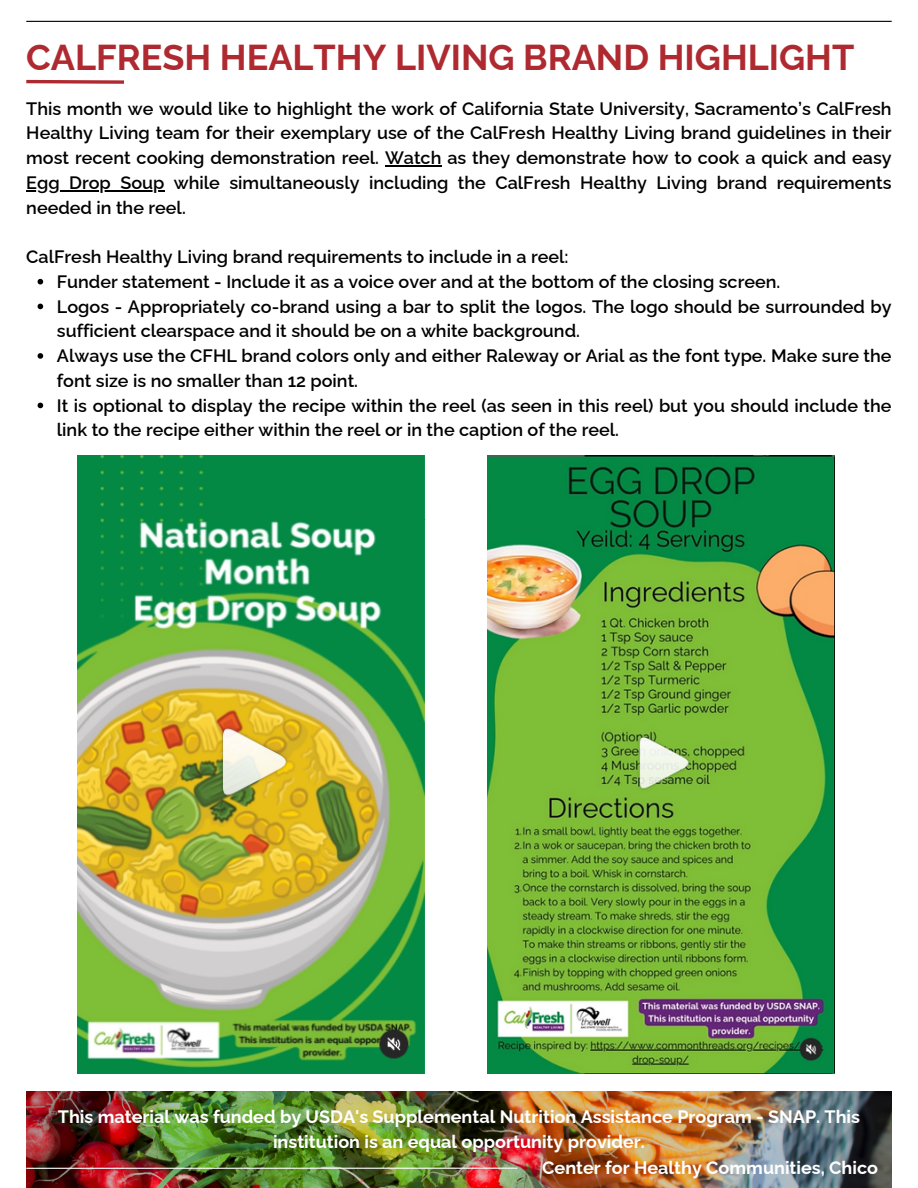
<style>
.page{position:relative;width:918px;height:1188px;background:#fff}
.page>*{position:absolute;margin:0;border:0;box-sizing:border-box;transform-origin:0 0}
.t1{font:700 36px "Raleway";color:#af2a30}
.t2{font:600 18px/24.8px "Raleway";color:#000}
.t3{font:700 18px/24.8px "Raleway";color:#fff;text-align:center}
</style>
<div class="page">
<hr style="left:26px;top:21px;width:866px;height:1px;background:#000">
<img style="left:26px;top:1091px;width:865px;height:97px">
<hr style="left:26px;top:1168px;width:492px;height:1px;background:#fff">
<svg style="left:26px;top:79px;width:98px;height:5px"></svg>
<img style="left:488px;top:456px;width:346px;height:618px">
<img style="left:78px;top:456px;width:347px;height:618px">
<hr style="left:385px;top:165px;width:56px;height:1px;background:#000">
<hr style="left:26px;top:190px;width:138px;height:1px;background:#000">
<svg style="left:38px;top:279px;width:5px;height:5px"></svg>
<svg style="left:38px;top:304px;width:5px;height:5px"></svg>
<svg style="left:38px;top:353px;width:5px;height:6px"></svg>
<svg style="left:38px;top:403px;width:5px;height:5px"></svg>
<p class="t1" style="left:26px;top:36px;width:830px">CALFRESH HEALTHY LIVING BRAND HIGHLIGHT</p>
<p class="t2" style="left:26px;top:96px;width:867px;text-align:justify">This month we would like to highlight the work of California State University, Sacramento’s CalFresh Healthy Living team for their exemplary use of the CalFresh Healthy Living brand guidelines in their most recent cooking demonstration reel. Watch as they demonstrate how to cook a quick and easy</p>
<p class="t2" style="left:26px;top:170px;width:867px">Egg Drop Soup while simultaneously including the CalFresh Healthy Living brand requirements needed in the reel.</p>
<p class="t2" style="left:57px;top:244px;width:836px;text-indent:-31px">CalFresh Healthy Living brand requirements to include in a reel:<br>Funder statement - Include it as a voice over and at the bottom of the closing screen.<br>Logos - Appropriately co-brand using a bar to split the logos. The logo should be surrounded by</p>
<p class="t2" style="left:57px;top:319px;width:836px">sufficient clearspace and it should be on a white background.<br>Always use the CFHL brand colors only and either Raleway or Arial as the font type. Make sure the</p>
<p class="t2" style="left:57px;top:368px;width:836px">font size is no smaller than 12 point.<br>It is optional to display the recipe within the reel (as seen in this reel) but you should include the</p>
<h2 class="t2" style="left:57px;top:418px;width:564px">link to the recipe either within the reel or in the caption of the reel.</h2>
<p class="t3" style="left:58px;top:1104px;width:804px">This material was funded by USDA's Supplemental Nutrition Assistance Program - SNAP. This institution is an equal opportunity provider.</p>
<h2 class="t3" style="left:542px;top:1155px;width:337px">Center for Healthy Communities, Chico</h2>
</div>
